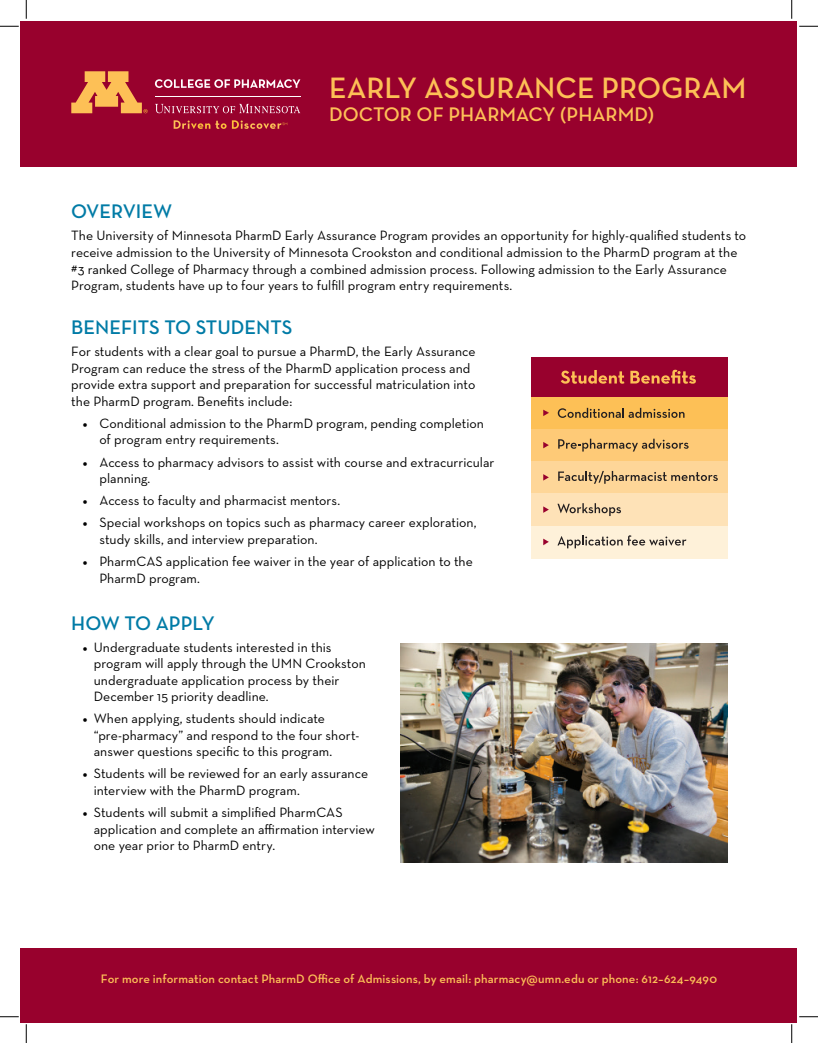
<style>
.page{position:relative;width:818px;height:1043px;background:#fff}
.page>*{position:absolute;margin:0;border:0;box-sizing:border-box;transform-origin:0 0}
.t1{font:600 30px "Neutraface Text";color:#fdc056}
.t2{font:600 20px "Neutraface Text";color:#007ba6}
.t3{font:600 20px "Neutraface Text";color:#fdc057}
.t4{font:13.75px/16.5px "Neutraface Text";color:#010101}
.t5{font:600 12.5px "Neutraface Text";letter-spacing:.01em;color:#fdc057}
.s1{font-family:"Minion Pro"}
</style>
<div class="page">
<div style="left:21px;top:21px;width:776px;height:146px;background:#98012d"></div>
<svg style="left:71px;top:71px;width:77px;height:42px"></svg>
<hr style="left:155px;top:96px;width:145px;height:1px;background:#fff">
<svg style="left:155px;top:104px;width:145px;height:9px"></svg>
<svg style="left:174px;top:120px;width:52px;height:9px"></svg>
<svg style="left:232px;top:120px;width:55px;height:9px"></svg>
<svg style="left:155px;top:79px;width:145px;height:9px"></svg>
<div style="left:21px;top:947px;width:776px;height:75px;background:#98012d"></div>
<img style="left:400px;top:643px;width:327px;height:219px">
<div style="left:531px;top:397px;width:196px;height:32px;background:#fdc056"></div>
<div style="left:531px;top:429px;width:196px;height:32px;background:#feca77"></div>
<div style="left:531px;top:461px;width:196px;height:33px;background:#fed698"></div>
<div style="left:531px;top:493px;width:196px;height:33px;background:#fee2b7"></div>
<div style="left:531px;top:526px;width:196px;height:32px;background:#fef1d9"></div>
<div style="left:531px;top:357px;width:196px;height:40px;background:#98012d"></div>
<svg style="left:560px;top:370px;width:64px;height:14px"></svg>
<svg style="left:630px;top:370px;width:65px;height:14px"></svg>
<svg style="left:543px;top:409px;width:6px;height:7px"></svg>
<svg style="left:543px;top:442px;width:6px;height:6px"></svg>
<svg style="left:543px;top:474px;width:6px;height:6px"></svg>
<svg style="left:543px;top:506px;width:6px;height:7px"></svg>
<svg style="left:543px;top:538px;width:6px;height:7px"></svg>
<svg style="left:557px;top:408px;width:127px;height:10px"></svg>
<svg style="left:558px;top:438px;width:130px;height:13px"></svg>
<svg style="left:558px;top:471px;width:159px;height:13px"></svg>
<svg style="left:557px;top:503px;width:64px;height:13px"></svg>
<svg style="left:557px;top:535px;width:129px;height:13px"></svg>
<svg style="left:0;top:25px;width:19px;height:2px"></svg>
<svg style="left:799px;top:25px;width:19px;height:2px"></svg>
<svg style="left:0;top:1016px;width:19px;height:1px"></svg>
<svg style="left:799px;top:1016px;width:19px;height:1px"></svg>
<svg style="left:25px;top:0;width:2px;height:19px"></svg>
<svg style="left:25px;top:1024px;width:2px;height:18px"></svg>
<svg style="left:791px;top:0;width:1px;height:19px"></svg>
<svg style="left:791px;top:1024px;width:1px;height:18px"></svg>
<h1 class="t1" style="left:329px;top:69px;width:418px">EARLY ASSURANCE PROGRAM</h1>
<h2 class="t3" style="left:329px;top:102px;width:326px">DOCTOR OF PHARMACY (PHARMD)</h2>
<h2 class="t2" style="left:71px;top:199px;width:102px">OVERVIEW</h2>
<p class="t4" style="left:71px;top:227px;width:676px">The University of Minnesota PharmD Early Assurance Program provides an opportunity for highly-qualified students to receive admission to the University of Minnesota Crookston and conditional admission to the PharmD program at the #3 ranked College of Pharmacy through a combined admission process. Following admission to the Early Assurance Program, students have up to four years to fulfill program entry requirements.</p>
<h2 class="t2" style="left:71px;top:315px;width:223px">BENEFITS TO STUDENTS</h2>
<p class="t4" style="left:71px;top:343px;width:406px">For students with a clear goal to pursue a PharmD, the Early Assurance Program can reduce the stress of the PharmD application process and provide extra support and preparation for successful matriculation into the PharmD program. Benefits include:</p>
<p class="t4" style="left:99px;top:415px;width:386px;text-indent:-17px"><span class="s1">•</span> Conditional admission to the PharmD program, pending completion of program entry requirements.</p>
<p class="t4" style="left:99px;top:453px;width:396px;text-indent:-17px"><span class="s1">•</span> Access to pharmacy advisors to assist with course and extracurricular planning.</p>
<p class="t4" style="left:82px;top:492px;width:259px"><span class="s1">•</span> Access to faculty and pharmacist mentors.</p>
<p class="t4" style="left:99px;top:514px;width:378px;text-indent:-17px"><span class="s1">•</span> Special workshops on topics such as pharmacy career exploration, study skills, and interview preparation.</p>
<p class="t4" style="left:99px;top:553px;width:375px;text-indent:-17px"><span class="s1">•</span> PharmCAS application fee waiver in the year of application to the<br>PharmD program.</p>
<h2 class="t2" style="left:71px;top:610px;width:145px">HOW TO APPLY</h2>
<p class="t4" style="left:94px;top:638px;width:273px;text-indent:-11px"><span class="s1">•</span> Undergraduate students interested in this program will apply through the UMN Crookston undergraduate application process by their December 15 priority deadline.</p>
<p class="t4" style="left:94px;top:710px;width:267px;text-indent:-11px"><span class="s1">•</span> When applying, students should indicate “pre-pharmacy” and respond to the four short&shy;answer questions specific to this program.</p>
<p class="t4" style="left:94px;top:765px;width:276px;text-indent:-11px"><span class="s1">•</span> Students will be reviewed for an early assurance interview with the PharmD program.</p>
<p class="t4" style="left:94px;top:804px;width:282px;text-indent:-11px"><span class="s1">•</span> Students will submit a simplified PharmCAS application and complete an affirmation interview one year prior to PharmD entry.</p>
<p class="t5" style="left:101px;top:970px;width:617px">For more information contact PharmD Office of Admissions, by email: pharmacy@umn.edu or phone: 612–624–9490</p>
</div>
